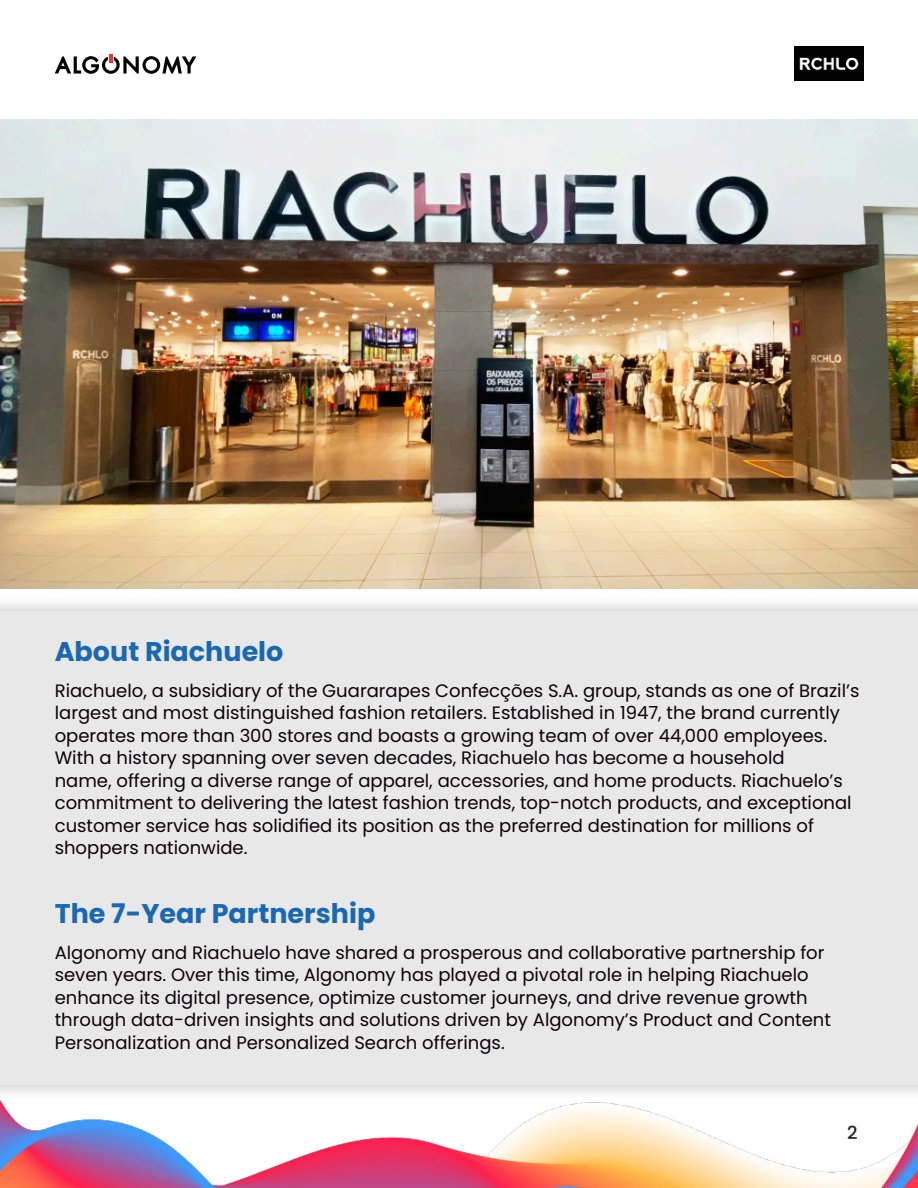
<style>
.page{position:relative;width:918px;height:1188px;background:#fff}
.page>*{position:absolute;margin:0;border:0;box-sizing:border-box;transform-origin:0 0}
.t1{font:700 27px "Poppins";color:#1968b3}
.t2{font:18px/22.5px "Poppins";color:#090308}
.t3{font:500 18px "Poppins";color:#231f20}
</style>
<div class="page">
<img style="left:0;top:1102px;width:918px;height:86px">
<img style="left:794px;top:47px;width:70px;height:34px">
<svg style="left:55px;top:54px;width:141px;height:20px"></svg>
<img style="left:0;top:119px;width:918px;height:469px">
<div style="left:0;top:594px;width:918px;height:508px;background:#231f20;opacity:.2"></div>
<div style="left:0;top:611px;width:918px;height:474px;background:#e9e8e8"></div>
<h1 class="t1" style="left:55px;top:639px;width:230px">About Riachuelo</h1>
<p class="t2" style="left:55px;top:679px;width:806px">Riachuelo, a subsidiary of the Guararapes Confecções S.A. group, stands as one of Brazil’s largest and most distinguished fashion retailers. Established in 1947, the brand currently operates more than 300 stores and boasts a growing team of over 44,000 employees.<br>With a history spanning over seven decades, Riachuelo has become a household<br>name, offering a diverse range of apparel, accessories, and home products. Riachuelo’s commitment to delivering the latest fashion trends, top-notch products, and exceptional customer service has solidified its position as the preferred destination for millions of shoppers nationwide.</p>
<h1 class="t1" style="left:55px;top:901px;width:322px">The 7-Year Partnership</h1>
<p class="t2" style="left:55px;top:941px;width:778px">Algonomy and Riachuelo have shared a prosperous and collaborative partnership for seven years. Over this time, Algonomy has played a pivotal role in helping Riachuelo enhance its digital presence, optimize customer journeys, and drive revenue growth through data-driven insights and solutions driven by Algonomy’s Product and Content Personalization and Personalized Search offerings.</p>
<p class="t3" style="left:847px;top:1126px;width:12px">2</p>
</div>
